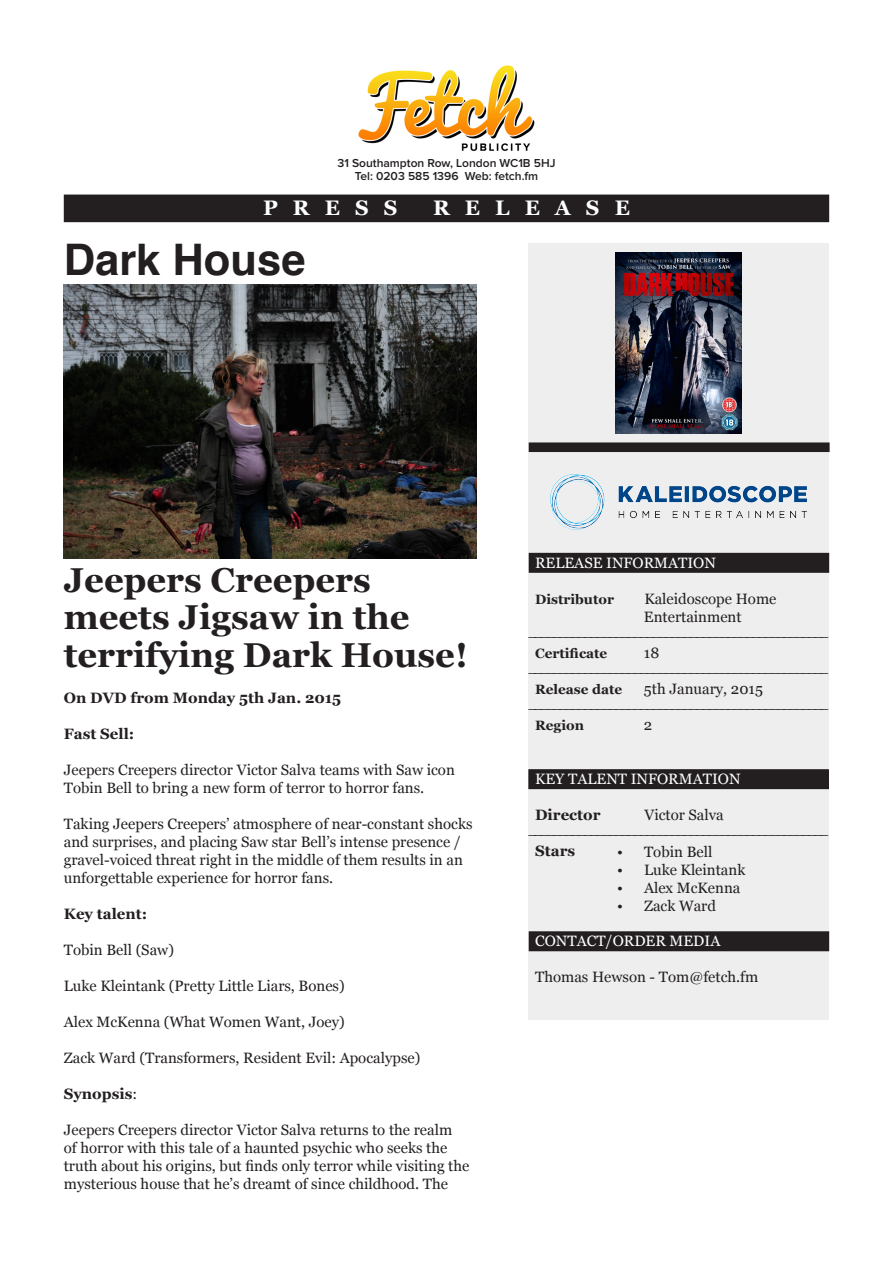
<style>
.page{position:relative;width:893px;height:1263px;background:#fff}
.page>*{position:absolute;margin:0;border:0;box-sizing:border-box;transform-origin:0 0}
.t1{font:700 43.5px "Helvetica";color:#231f20}
.t2{font:700 34.5px/37.5px "Georgia";color:#231f20}
.t3{font:700 21px "Georgia";letter-spacing:.72em;color:#fff}
.t4{font:15px/18px "Georgia";color:#231f20}
.t5{font:15px "Minion Pro";color:#231f20}
.t6{font:700 15px "Georgia";color:#231f20}
.t7{font:15px "Georgia";color:#fff}
.t8{font:700 13.5px "Georgia";color:#231f20}
.t9{font:600 12px "Proxima Nova";color:#231f20}
.s1{font-weight:400}
</style>
<div class="page">
<div style="left:65px;top:195px;width:763px;height:26px;background:#231f20"></div>
<div style="left:64px;top:195px;width:765px;height:27px;border:2px solid #231f20"></div>
<div style="left:528px;top:243px;width:301px;height:776px;background:#eeeeef"></div>
<div style="left:529px;top:770px;width:299px;height:18px;background:#231f20"></div>
<div style="left:528px;top:769px;width:301px;height:20px;border:2px solid #231f20"></div>
<div style="left:529px;top:443px;width:300px;height:8px;background:#231f20"></div>
<div style="left:529px;top:442px;width:301px;height:10px;border:2px solid #231f20"></div>
<img style="left:358px;top:65px;width:177px;height:87px">
<div style="left:529px;top:554px;width:299px;height:18px;background:#231f20"></div>
<div style="left:529px;top:553px;width:300px;height:20px;border:2px solid #231f20"></div>
<div style="left:529px;top:932px;width:299px;height:18px;background:#231f20"></div>
<div style="left:529px;top:931px;width:300px;height:20px;border:2px solid #231f20"></div>
<img style="left:550px;top:474px;width:257px;height:56px">
<img style="left:64px;top:285px;width:412px;height:274px">
<img style="left:615px;top:253px;width:127px;height:180px">
<p class="t9" style="left:337px;top:157px;width:219px">31 Southampton Row, London WC1B 5HJ</p>
<p class="t9" style="left:355px;top:171px;width:185px">Tel: 0203 585 1396 Web: fetch.fm</p>
<p class="t3" style="left:263px;top:196px;width:136px">PRESS</p>
<p class="t3" style="left:433px;top:196px;width:198px">RELEASE</p>
<p class="t1" style="left:64px;top:225px;width:243px">Dark House</p>
<p class="t2" style="left:64px;top:561px;width:406px">Jeepers Creepers meets Jigsaw in the terrifying Dark House!</p>
<p class="t6" style="left:64px;top:689px;width:279px">On DVD from Monday 5th Jan. 2015</p>
<p class="t6" style="left:64px;top:725px;width:72px">Fast Sell:</p>
<p class="t4" style="left:64px;top:761px;width:393px">Jeepers Creepers director Victor Salva teams with Saw icon<br>Tobin Bell to bring a new form of terror to horror fans.</p>
<p class="t4" style="left:64px;top:815px;width:410px">Taking Jeepers Creepers’ atmosphere of near-constant shocks and surprises, and placing Saw star Bell’s intense presence / gravel-voiced threat right in the middle of them results in an unforgettable experience for horror fans.</p>
<p class="t6" style="left:64px;top:905px;width:85px">Key talent:</p>
<p class="t4" style="left:64px;top:941px;width:112px">Tobin Bell (Saw)</p>
<p class="t4" style="left:64px;top:977px;width:282px">Luke Kleintank (Pretty Little Liars, Bones)</p>
<p class="t4" style="left:64px;top:1013px;width:283px">Alex McKenna (What Women Want, Joey)</p>
<p class="t4" style="left:64px;top:1049px;width:358px">Zack Ward (Transformers, Resident Evil: Apocalypse)</p>
<p class="t6" style="left:64px;top:1085px;width:75px">Synopsis<span class="s1">:</span></p>
<p class="t4" style="left:64px;top:1121px;width:407px">Jeepers Creepers director Victor Salva returns to the realm<br>of horror with this tale of a haunted psychic who seeks the truth about his origins, but finds only terror while visiting the mysterious house that he’s dreamt of since childhood. The</p>
<p class="t7" style="left:535px;top:554px;width:182px">RELEASE INFORMATION</p>
<p class="t8" style="left:535px;top:591px;width:80px">Distributor</p>
<p class="t4" style="left:644px;top:590px;width:134px">Kaleidoscope Home</p>
<p class="t4" style="left:644px;top:608px;width:99px">Entertainment</p>
<p class="t8" style="left:535px;top:645px;width:74px">Certificate</p>
<p class="t4" style="left:644px;top:644px;width:17px">18</p>
<p class="t8" style="left:535px;top:681px;width:89px">Release date</p>
<p class="t4" style="left:644px;top:680px;width:120px">5th January, 2015</p>
<p class="t8" style="left:535px;top:717px;width:50px">Region</p>
<p class="t4" style="left:644px;top:716px;width:10px">2</p>
<p class="t5" style="left:528px;top:621px;width:302px">________________________________________________</p>
<p class="t5" style="left:528px;top:657px;width:302px">________________________________________________</p>
<p class="t5" style="left:528px;top:693px;width:302px">________________________________________________</p>
<p class="t7" style="left:535px;top:770px;width:207px">KEY TALENT INFORMATION</p>
<p class="t6" style="left:535px;top:806px;width:67px">Director</p>
<p class="t4" style="left:644px;top:806px;width:81px">Victor Salva</p>
<p class="t6" style="left:535px;top:842px;width:42px">Stars</p>
<p class="t5" style="left:528px;top:819px;width:302px">________________________________________________</p>
<p class="t4" style="left:617px;top:842px;width:97px">• Tobin Bell</p>
<p class="t4" style="left:617px;top:860px;width:130px">• Luke Kleintank</p>
<p class="t4" style="left:617px;top:878px;width:125px">• Alex McKenna</p>
<p class="t4" style="left:617px;top:896px;width:101px">• Zack Ward</p>
<p class="t7" style="left:535px;top:932px;width:187px">CONTACT/ORDER MEDIA</p>
<p class="t4" style="left:535px;top:968px;width:225px">Thomas Hewson - Tom@fetch.fm</p>
</div>
